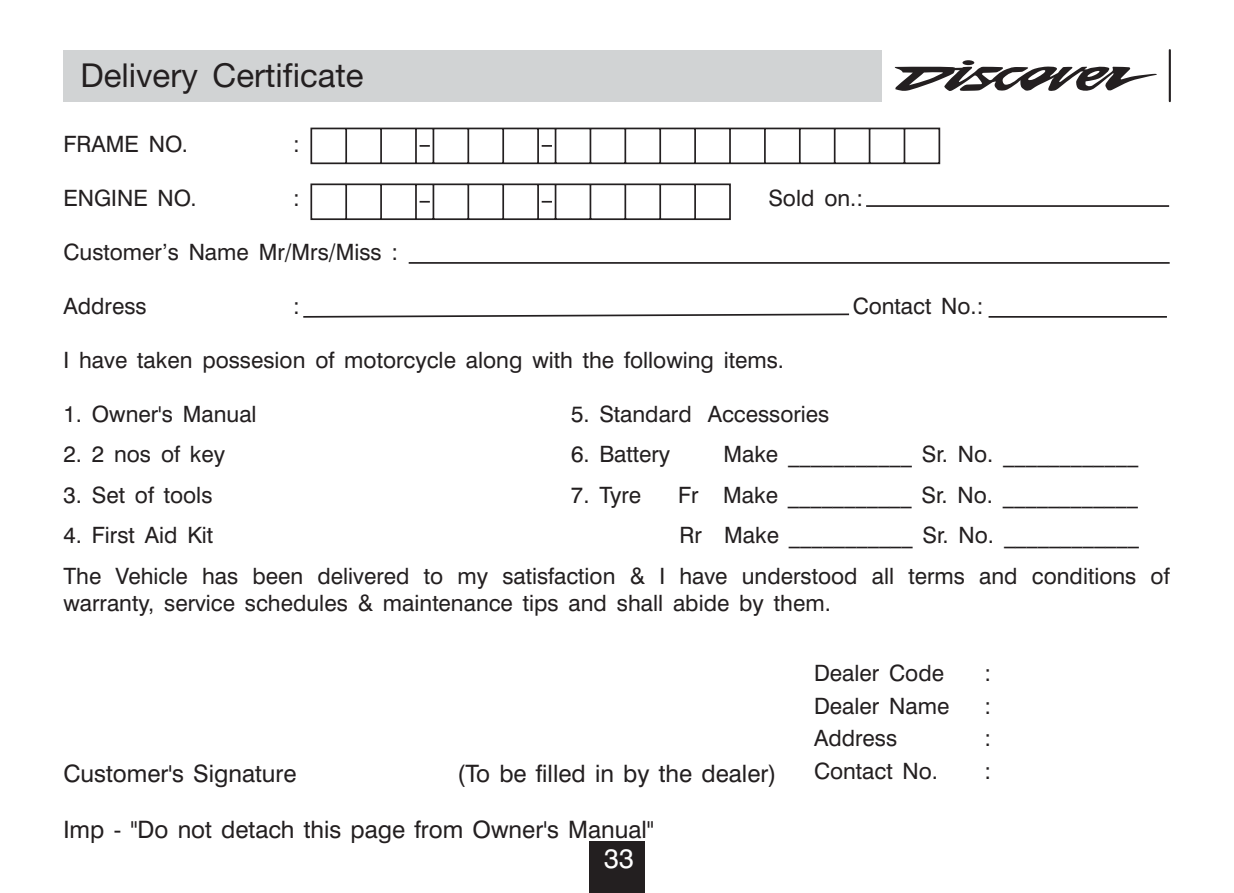
<style>
.page{position:relative;width:1234px;height:893px;background:#fff}
.page>*{position:absolute;margin:0;border:0;box-sizing:border-box;transform-origin:0 0}
.t1{font:33px "Helvetica Neue Roman";color:#231f20}
.t2{font:27px "Swiss 721 BT";color:#fff}
.t3{font:24px "Swiss 721 BT";color:#231f20}
.t4{font:22.5px/40.5px "Swiss 721 BT";color:#231f20}
</style>
<div class="page">
<div style="left:63px;top:50px;width:818px;height:51px;background:#d1d3d4"></div>
<svg style="left:894px;top:60px;width:263px;height:31px"></svg>
<hr style="left:1168px;top:50px;width:2px;height:51px;background:#231f20">
<div style="left:589px;top:841px;width:55px;height:51px;background:#231f20"></div>
<svg style="left:310px;top:183px;width:421px;height:38px"></svg>
<svg style="left:310px;top:127px;width:630px;height:38px"></svg>
<svg style="left:303px;top:262px;width:867px;height:56px"></svg>
<hr style="left:865px;top:205px;width:303px;height:2px;background:#231f20">
<h1 class="t1" style="left:80px;top:56px;width:284px">Delivery Certificate</h1>
<p class="t4" style="left:63px;top:126px;width:126px">FRAME NO.</p>
<p class="t4" style="left:293px;top:126px;width:8px">:</p>
<p class="t4" style="left:63px;top:180px;width:135px">ENGINE NO.</p>
<p class="t4" style="left:293px;top:180px;width:8px">:</p>
<p class="t4" style="left:768px;top:180px;width:96px">Sold on.:</p>
<p class="t4" style="left:63px;top:234px;width:336px">Customer’s Name Mr/Mrs/Miss :</p>
<p class="t4" style="left:63px;top:288px;width:85px">Address</p>
<p class="t4" style="left:293px;top:288px;width:8px">:</p>
<p class="t4" style="left:852px;top:288px;width:132px">Contact No. :</p>
<p class="t4" style="left:63px;top:342px;width:722px">I have taken possesion of motorcycle along with the following items.</p>
<p class="t4" style="left:63px;top:396px;width:195px">1. Owner's Manual</p>
<p class="t4" style="left:571px;top:396px;width:260px">5. Standard Accessories</p>
<p class="t4" style="left:63px;top:436px;width:163px">2. 2 nos of key</p>
<p class="t4" style="left:571px;top:436px;width:101px">6. Battery</p>
<p class="t4" style="left:723px;top:436px;width:416px">Make ___________ Sr. No. ____________</p>
<p class="t4" style="left:63px;top:477px;width:150px">3. Set of tools</p>
<p class="t4" style="left:571px;top:477px;width:72px">7. Tyre</p>
<p class="t4" style="left:678px;top:477px;width:461px">Fr Make ___________ Sr. No. ____________</p>
<p class="t4" style="left:63px;top:517px;width:151px">4. First Aid Kit</p>
<p class="t4" style="left:63px;top:517px;width:1107px;text-indent:616px">Rr Make ___________ Sr. No. ____________<br>The Vehicle has been delivered to my satisfaction &amp; I have understood all terms and conditions of</p>
<p class="t4" style="left:63px;top:584px;width:768px">warranty, service schedules &amp; maintenance tips and shall abide by them.</p>
<p class="t3" style="left:63px;top:764px;width:234px">Customer's Signature</p>
<p class="t3" style="left:457px;top:764px;width:321px">(To be filled in by the dealer)</p>
<p class="t3" style="left:63px;top:819px;width:592px">Imp - "Do not detach this page from Owner's Manual"</p>
<p class="t2" style="left:604px;top:848px;width:31px">33</p>
<p class="t4" style="left:813px;top:655px;width:131px">Dealer Code</p>
<p class="t4" style="left:984px;top:655px;width:8px">:</p>
<p class="t4" style="left:813px;top:688px;width:137px">Dealer Name</p>
<p class="t4" style="left:984px;top:688px;width:8px">:</p>
<p class="t4" style="left:813px;top:720px;width:85px">Address</p>
<p class="t4" style="left:984px;top:720px;width:8px">:</p>
<p class="t4" style="left:813px;top:752px;width:125px">Contact No.</p>
<p class="t4" style="left:984px;top:752px;width:8px">:</p>
</div>
